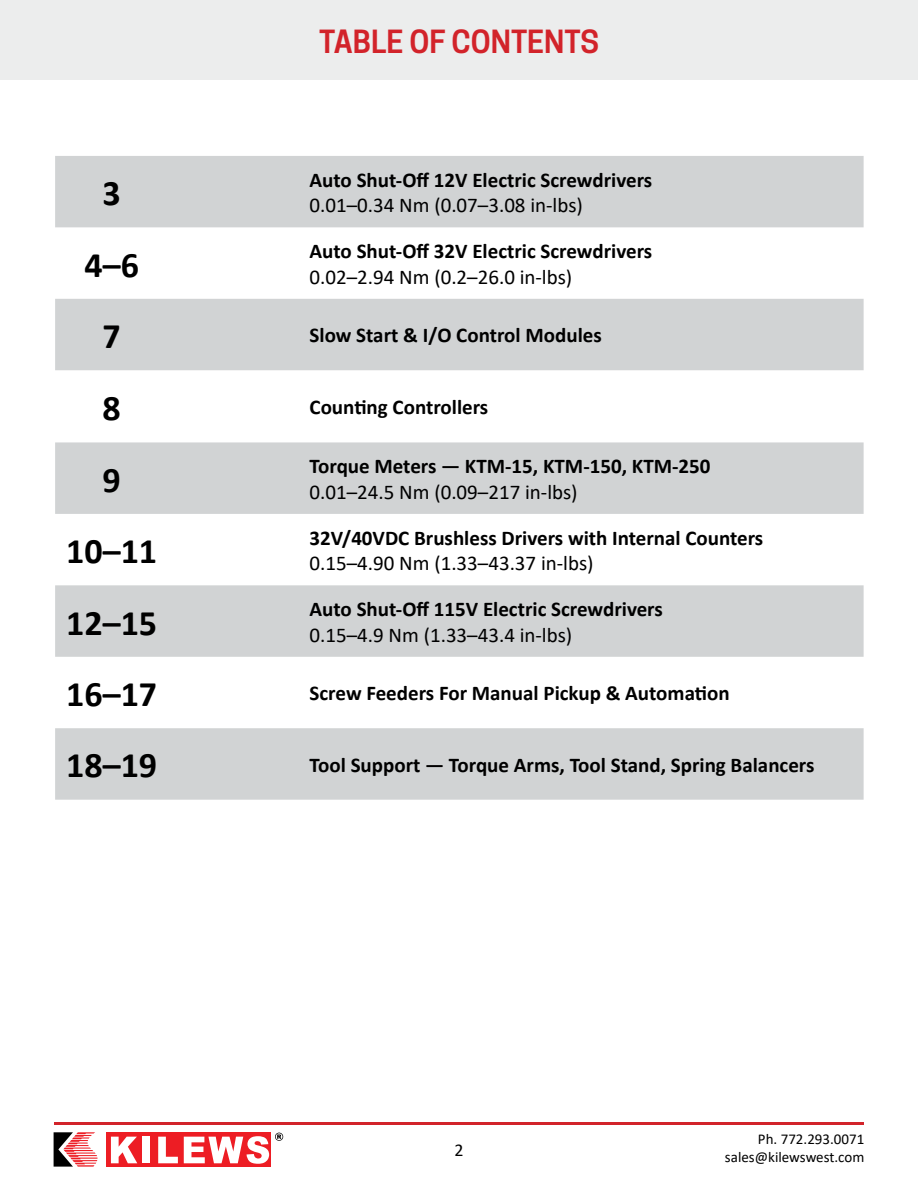
<style>
.page{position:relative;width:918px;height:1188px;background:#fff}
.page>*{position:absolute;margin:0;border:0;box-sizing:border-box;transform-origin:0 0}
.t1{font:700 36px "Calibri";color:#000}
.t2{font:600 30px "Cooper Hewitt";color:#d2232a}
.t3{font:700 21px "Calibri";color:#000}
.t4{font:21px "Calibri";color:#000}
.t5{font:18px "Calibri";color:#000}
.t6{font:15px/18px "Calibri";color:#000;text-align:right}
</style>
<div class="page">
<svg style="left:54px;top:1132px;width:44px;height:35px"></svg>
<div style="left:107px;top:1132px;width:164px;height:34px;background:#ed1d24"></div>
<svg style="left:111px;top:1137px;width:26px;height:26px"></svg>
<div style="left:143px;top:1137px;width:7px;height:26px;background:#fff"></div>
<svg style="left:158px;top:1137px;width:20px;height:26px"></svg>
<svg style="left:184px;top:1136px;width:85px;height:28px"></svg>
<svg style="left:275px;top:1133px;width:8px;height:8px"></svg>
<hr style="left:54px;top:1122px;width:810px;height:3px;background:#d2232a">
<div style="left:0;top:0;width:918px;height:80px;background:#e6e7e8"></div>
<svg style="left:55px;top:156px;width:809px;height:644px;fill:#d1d3d4"></svg>
<h1 class="t1" style="left:103px;top:168px;width:20px">3</h1>
<h1 class="t1" style="left:85px;top:239px;width:56px">4–6</h1>
<h2 class="t2" style="left:319px;top:24px;width:281px">TABLE OF CONTENTS</h2>
<p class="t3" style="left:310px;top:165px;width:344px">Auto Shut-Off 12V Electric Screwdrivers</p>
<p class="t4" style="left:310px;top:191px;width:275px">0.01–0.34 Nm (0.07–3.08 in-lbs)</p>
<p class="t3" style="left:310px;top:237px;width:344px">Auto Shut-Off 32V Electric Screwdrivers</p>
<p class="t4" style="left:310px;top:262px;width:264px">0.02–2.94 Nm (0.2–26.0 in-lbs)</p>
<h1 class="t1" style="left:103px;top:311px;width:20px">7</h1>
<p class="t3" style="left:310px;top:321px;width:294px">Slow Start &amp; I/O Control Modules</p>
<h1 class="t1" style="left:103px;top:382px;width:20px">8</h1>
<p class="t3" style="left:310px;top:392px;width:180px">Counting Controllers</p>
<h1 class="t1" style="left:103px;top:454px;width:20px">9</h1>
<h1 class="t1" style="left:66px;top:526px;width:92px">10–11</h1>
<h1 class="t1" style="left:66px;top:597px;width:92px">12–15</h1>
<p class="t3" style="left:310px;top:452px;width:402px">Torque Meters — KTM-15, KTM-150, KTM-250</p>
<p class="t4" style="left:310px;top:477px;width:270px">0.01–24.5 Nm (0.09–217 in-lbs)</p>
<p class="t3" style="left:310px;top:523px;width:455px">32V/40VDC Brushless Drivers with Internal Counters</p>
<p class="t4" style="left:310px;top:549px;width:286px">0.15–4.90 Nm (1.33–43.37 in-lbs)</p>
<p class="t3" style="left:310px;top:595px;width:355px">Auto Shut-Off 115V Electric Screwdrivers</p>
<p class="t4" style="left:310px;top:620px;width:264px">0.15–4.9 Nm (1.33–43.4 in-lbs)</p>
<h1 class="t1" style="left:66px;top:669px;width:92px">16–17</h1>
<p class="t3" style="left:310px;top:679px;width:422px">Screw Feeders For Manual Pickup &amp; Automation</p>
<h1 class="t1" style="left:66px;top:740px;width:92px">18–19</h1>
<p class="t3" style="left:310px;top:750px;width:506px">Tool Support — Torque Arms, Tool Stand, Spring Balancers</p>
<p class="t5" style="left:454px;top:1138px;width:11px">2</p>
<p class="t6" style="left:725px;top:1129px;width:141px">Ph. 772.293.0071 sales@kilewswest.com</p>
</div>
